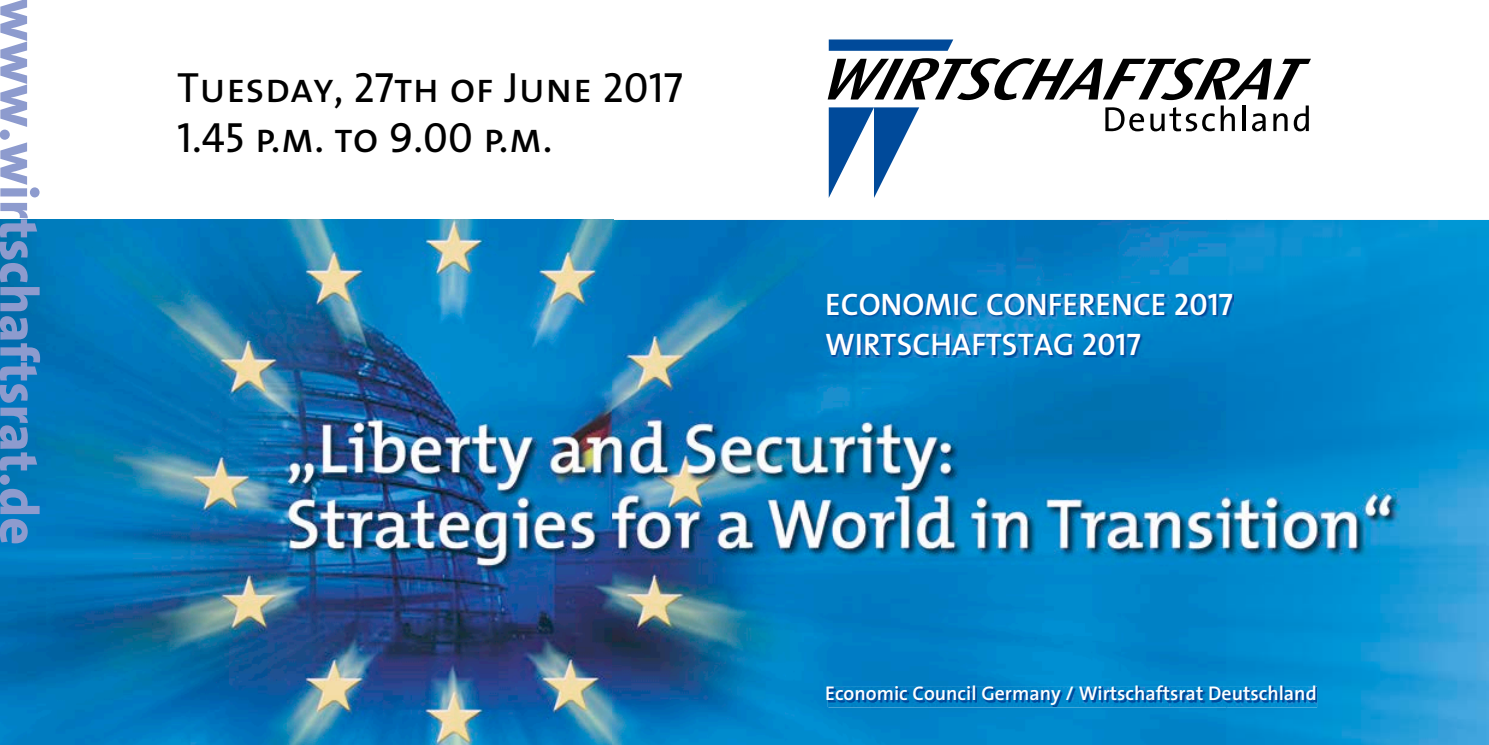
<style>
.page{position:relative;width:1489px;height:745px;background:#fff}
.page>*{position:absolute;margin:0;border:0;box-sizing:border-box;transform-origin:0 0}
.t1{font:800 53.75px "The Sans";color:#8d9bce}
.t2{font:42.5px/50px "The Sans Caps";color:#000}
.t3{font:31.25px/40px "The Sans Semi Bold Caps";color:#fff}
.t4{font:600 19.75px "The Sans";color:#fff}
</style>
<div class="page">
<img style="left:0;top:220px;width:1225px;height:524px">
<img style="left:1225px;top:220px;width:263px;height:524px">
<img style="left:828px;top:706px;width:488px;height:1px">
<img style="left:827px;top:294px;width:406px;height:63px">
<img style="left:827px;top:685px;width:489px;height:21px">
<img style="left:828px;top:687px;width:488px;height:19px">
<svg style="left:828px;top:39px;width:125px;height:12px"></svg>
<svg style="left:827px;top:58px;width:483px;height:140px"></svg>
<h1 class="t1" style="left:64px;top:-2px;width:548px;rotate:90deg">www.wirtschaftsrat.de</h1>
<h2 class="t2" style="left:177px;top:61px;width:507px">Tuesday, 27th of June 2017<br>1.45 p.m. to 9.00 p.m.</h2>
<h3 class="t3" style="left:825px;top:283px;width:409px">ECONOMIC CONFERENCE 2017<br>WIRTSCHAFTSTAG 2017</h3>
<p class="t4" style="left:825px;top:676px;width:493px">Economic Council Germany / Wirtschaftsrat Deutschland</p>
</div>
